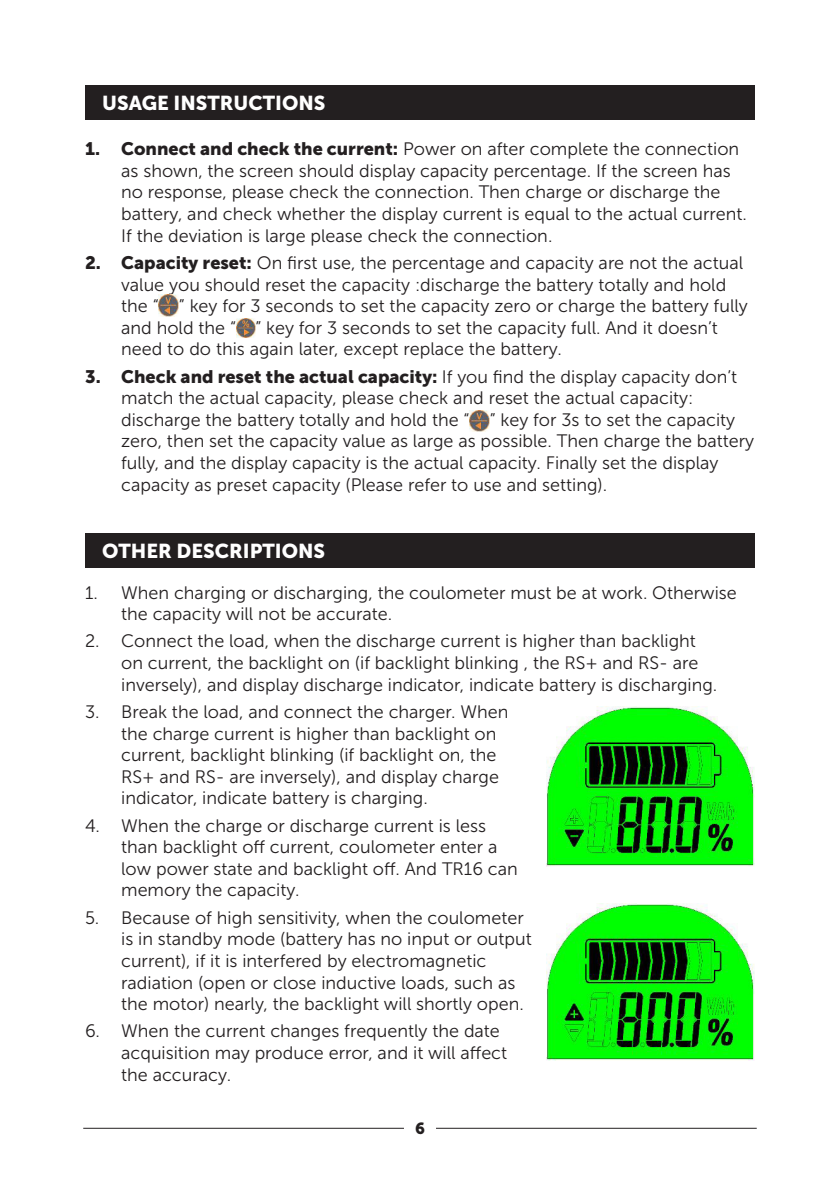
<style>
.page{position:relative;width:840px;height:1191px;background:#fff}
.page>*{position:absolute;margin:0;border:0;box-sizing:border-box;transform-origin:0 0}
.t1{font:20px "Museo Sans 900";color:#fff}
.t2{font:18px/21.6px "Museo Sans 300";color:#231f20}
.t3{font:16px "Museo Sans 900";color:#231f20}
.s1{font-family:"Museo Sans 900"}
</style>
<div class="page">
<hr style="left:83px;top:1128px;width:321px;height:1px;background:#231f20">
<hr style="left:436px;top:1128px;width:320px;height:1px;background:#231f20">
<div style="left:85px;top:85px;width:669px;height:35px;background:#231f20"></div>
<div style="left:85px;top:533px;width:669px;height:34px;background:#231f20"></div>
<img style="left:159px;top:295px;width:20px;height:21px">
<img style="left:236px;top:318px;width:19px;height:20px">
<img style="left:469px;top:410px;width:20px;height:22px">
<img style="left:546px;top:706px;width:208px;height:160px">
<img style="left:546px;top:903px;width:208px;height:157px">
<p class="t1" style="left:102px;top:92px;width:225px">USAGE INSTRUCTIONS</p>
<p class="t2" style="left:121px;top:138px;width:627px;text-indent:-36px"><span class="s1">1. Connect and check the current:</span> Power on after complete the connection as shown, the screen should display capacity percentage. If the screen has no response, please check the connection. Then charge or discharge the battery, and check whether the display current is equal to the actual current.<br>If the deviation is large please check the connection.</p>
<p class="t2" style="left:121px;top:252px;width:628px;text-indent:-36px"><span class="s1">2. Capacity reset:</span> On first use, the percentage and capacity are not the actual value you should reset the capacity :discharge the battery totally and hold the “ ” key for 3 seconds to set the capacity zero or charge the battery fully and hold the “ ” key for 3 seconds to set the capacity full. And it doesn’t need to do this again later, except replace the battery.</p>
<p class="t2" style="left:121px;top:366px;width:634px;text-indent:-36px"><span class="s1">3. Check and reset the actual capacity:</span> If you find the display capacity don’t match the actual capacity, please check and reset the actual capacity: discharge the battery totally and hold the “ ” key for 3s to set the capacity zero, then set the capacity value as large as possible. Then charge the battery fully, and the display capacity is the actual capacity. Finally set the display capacity as preset capacity (Please refer to use and setting).</p>
<p class="t1" style="left:102px;top:539px;width:224px">OTHER DESCRIPTIONS</p>
<p class="t2" style="left:121px;top:581px;width:616px;text-indent:-36px">1. When charging or discharging, the coulometer must be at work. Otherwise the capacity will not be accurate.</p>
<p class="t2" style="left:121px;top:630px;width:597px;text-indent:-36px">2. Connect the load, when the discharge current is higher than backlight on current, the backlight on (if backlight blinking , the RS+ and RS- are inversely), and display discharge indicator, indicate battery is discharging.</p>
<p class="t2" style="left:121px;top:701px;width:388px;text-indent:-36px">3. Break the load, and connect the charger. When the charge current is higher than backlight on current, backlight blinking (if backlight on, the RS+ and RS- are inversely), and display charge indicator, indicate battery is charging.</p>
<p class="t2" style="left:121px;top:814px;width:398px;text-indent:-36px">4. When the charge or discharge current is less than backlight off current, coulometer enter a low power state and backlight off. And TR16 can memory the capacity.</p>
<p class="t2" style="left:121px;top:907px;width:412px;text-indent:-36px">5. Because of high sensitivity, when the coulometer is in standby mode (battery has no input or output current), if it is interfered by electromagnetic radiation (open or close inductive loads, such as the motor) nearly, the backlight will shortly open.</p>
<p class="t2" style="left:121px;top:1020px;width:387px;text-indent:-36px">6. When the current changes frequently the date acquisition may produce error, and it will affect the accuracy.</p>
<p class="t3" style="left:415px;top:1119px;width:11px">6</p>
</div>
